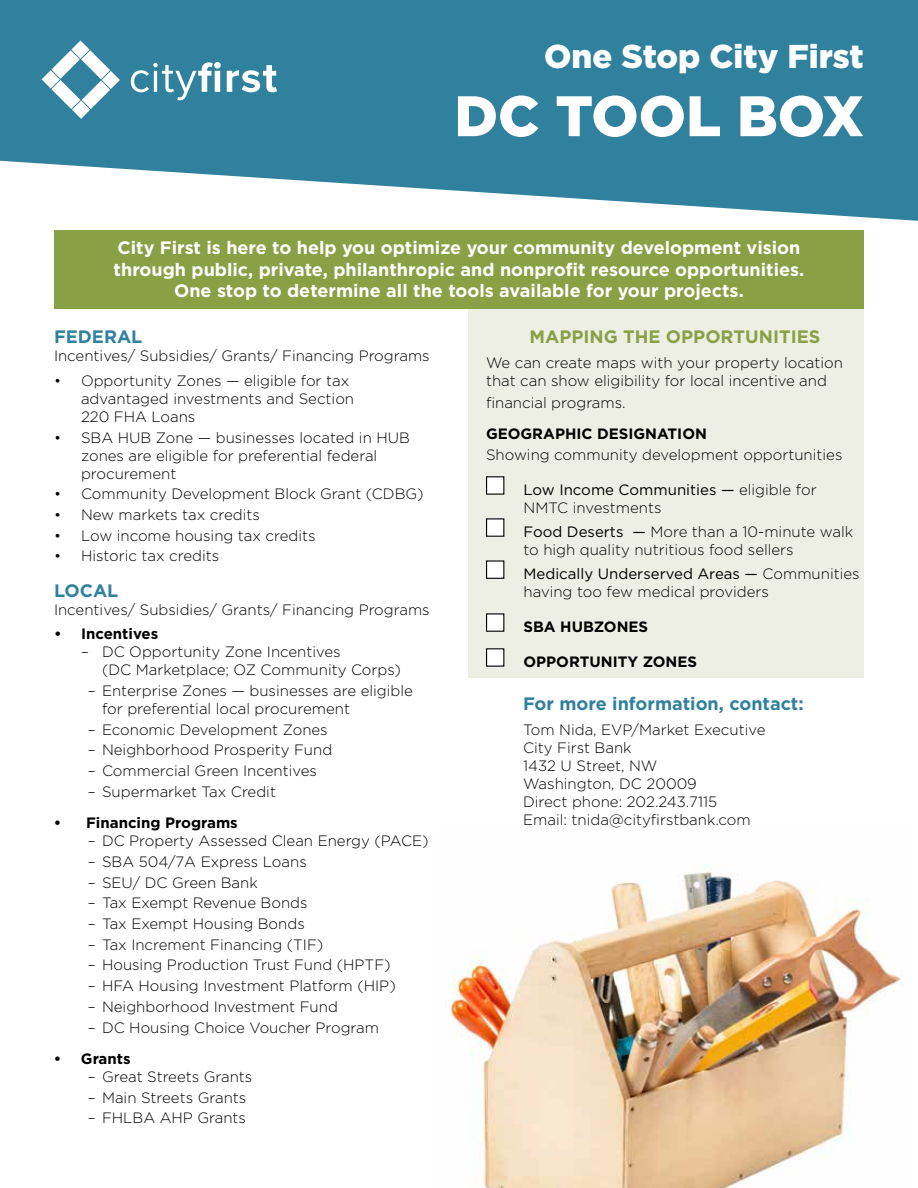
<style>
.page{position:relative;width:918px;height:1188px;background:#fff}
.page>*{position:absolute;margin:0;border:0;box-sizing:border-box;transform-origin:0 0}
.t1{font:900 57px "Gotham";color:#fff}
.t2{font:900 33px "Gotham";color:#fff}
.t3{font:700 18px/21.6px "Gotham";color:#fff;text-align:center}
.t4{font:700 18px "Gotham";color:#30819e}
.t5{font:700 18px "Gotham";color:#89a045}
.t6{font:300 15px/18px "Gotham";color:#000}
.t7{font:700 15px "Gotham";color:#000}
.s1{font-weight:400}
</style>
<div class="page">
<img style="left:451px;top:865px;width:452px;height:323px">
<div style="left:469px;top:309px;width:395px;height:369px;background:#eeefe4"></div>
<div style="left:54px;top:231px;width:810px;height:78px;background:#89a045"></div>
<svg style="left:0;top:0;width:918px;height:221px;background:#4d93ab"></svg>
<svg style="left:131px;top:62px;width:90px;height:38px"></svg>
<svg style="left:227px;top:65px;width:50px;height:27px"></svg>
<svg style="left:42px;top:40px;width:78px;height:79px"></svg>
<div style="left:487px;top:477px;width:17px;height:17px;background:#fff"></div>
<div style="left:486px;top:476px;width:18px;height:19px;border:1px solid #000"></div>
<div style="left:487px;top:519px;width:17px;height:17px;background:#fff"></div>
<div style="left:486px;top:518px;width:18px;height:19px;border:1px solid #000"></div>
<div style="left:487px;top:561px;width:17px;height:17px;background:#fff"></div>
<div style="left:486px;top:560px;width:18px;height:19px;border:1px solid #000"></div>
<div style="left:487px;top:614px;width:17px;height:17px;background:#fff"></div>
<div style="left:486px;top:613px;width:18px;height:19px;border:1px solid #000"></div>
<div style="left:487px;top:649px;width:17px;height:17px;background:#fff"></div>
<h2 class="t2" style="left:544px;top:37px;width:321px">One Stop City First</h2>
<h1 class="t1" style="left:454px;top:83px;width:411px">DC TOOL BOX</h1>
<p class="t3" style="left:114px;top:237px;width:692px">City First is here to help you optimize your community development vision through public, private, philanthropic and nonprofit resource opportunities.<br>One stop to determine all the tools available for your projects.</p>
<p class="t4" style="left:54px;top:325px;width:90px">FEDERAL</p>
<p class="t6" style="left:54px;top:346px;width:377px">Incentives/ Subsidies/ Grants/ Financing Programs</p>
<p class="t6" style="left:81px;top:371px;width:275px;text-indent:-27px">• Opportunity Zones — eligible for tax advantaged investments and Section<br>220 FHA Loans</p>
<p class="t6" style="left:81px;top:428px;width:331px;text-indent:-27px">• SBA HUB Zone — businesses located in HUB zones are eligible for preferential federal procurement</p>
<p class="t6" style="left:54px;top:485px;width:371px">• Community Development Block Grant (CDBG)</p>
<p class="t6" style="left:54px;top:505px;width:207px">• New markets tax credits</p>
<p class="t6" style="left:54px;top:526px;width:263px">• Low income housing tax credits</p>
<p class="t6" style="left:54px;top:547px;width:167px">• Historic tax credits</p>
<p class="t4" style="left:54px;top:578px;width:66px">LOCAL</p>
<p class="t6" style="left:54px;top:600px;width:377px">Incentives/ Subsidies/ Grants/ Financing Programs</p>
<p class="t7" style="left:54px;top:624px;width:106px">• Incentives</p>
<p class="t6" style="left:102px;top:643px;width:301px;text-indent:-21px">– DC Opportunity Zone Incentives<br>(DC Marketplace; OZ Community Corps)</p>
<p class="t6" style="left:102px;top:681px;width:313px;text-indent:-14px">– Enterprise Zones — businesses are eligible for preferential local procurement</p>
<p class="t6" style="left:88px;top:720px;width:242px">– Economic Development Zones</p>
<p class="t6" style="left:88px;top:741px;width:246px">– Neighborhood Prosperity Fund</p>
<p class="t6" style="left:88px;top:761px;width:231px">– Commercial Green Incentives</p>
<p class="t6" style="left:88px;top:782px;width:190px">– Supermarket Tax Credit</p>
<p class="t7" style="left:54px;top:813px;width:185px">• Financing Programs</p>
<p class="t6" style="left:88px;top:832px;width:343px">– DC Property Assessed Clean Energy (PACE)</p>
<p class="t6" style="left:88px;top:852px;width:221px">– SBA 504/7A Express Loans</p>
<p class="t6" style="left:88px;top:873px;width:172px">– SEU/ DC Green Bank</p>
<p class="t6" style="left:88px;top:894px;width:221px">– Tax Exempt Revenue Bonds</p>
<p class="t6" style="left:88px;top:914px;width:219px">– Tax Exempt Housing Bonds</p>
<p class="t6" style="left:88px;top:935px;width:237px">– Tax Increment Financing (TIF)</p>
<p class="t6" style="left:88px;top:956px;width:304px">– Housing Production Trust Fund (HPTF)</p>
<p class="t6" style="left:88px;top:976px;width:310px">– HFA Housing Investment Platform (HIP)</p>
<p class="t6" style="left:88px;top:997px;width:252px">– Neighborhood Investment Fund</p>
<p class="t6" style="left:88px;top:1018px;width:293px">– DC Housing Choice Voucher Program</p>
<p class="t7" style="left:54px;top:1049px;width:78px">• Grants</p>
<p class="t6" style="left:88px;top:1067px;width:166px">– Great Streets Grants</p>
<p class="t6" style="left:88px;top:1088px;width:160px">– Main Streets Grants</p>
<p class="t6" style="left:88px;top:1109px;width:160px">– FHLBA AHP Grants</p>
<p class="t5" style="left:530px;top:325px;width:292px">MAPPING THE OPPORTUNITIES</p>
<p class="t6" style="left:486px;top:353px;width:359px">We can create maps with your property location that can show eligibility for local incentive and</p>
<p class="t6" style="left:486px;top:393px;width:141px">financial programs.</p>
<p class="t7" style="left:486px;top:424px;width:222px">GEOGRAPHIC DESIGNATION</p>
<p class="t6" style="left:486px;top:445px;width:358px">Showing community development opportunities</p>
<p class="t6" style="left:524px;top:480px;width:295px"><span class="s1">Low Income Communities —</span> eligible for<br>NMTC investments</p>
<p class="t6" style="left:524px;top:522px;width:331px"><span class="s1">Food Deserts —</span> More than a 10-minute walk to high quality nutritious food sellers</p>
<p class="t6" style="left:524px;top:564px;width:338px"><span class="s1">Medically Underserved Areas —</span> Communities having too few medical providers</p>
<p class="t7" style="left:524px;top:617px;width:126px">SBA HUBZONES</p>
<p class="t7" style="left:524px;top:651px;width:175px">OPPORTUNITY ZONES</p>
<p class="t4" style="left:523px;top:692px;width:282px">For more information, contact:</p>
<p class="t6" style="left:523px;top:720px;width:244px">Tom Nida, EVP/Market Executive<br>City First Bank<br>1432 U Street, NW<br>Washington, DC 20009<br>Direct phone: 202.243.7115<br>Email: tnida@cityfirstbank.com</p>
</div>
